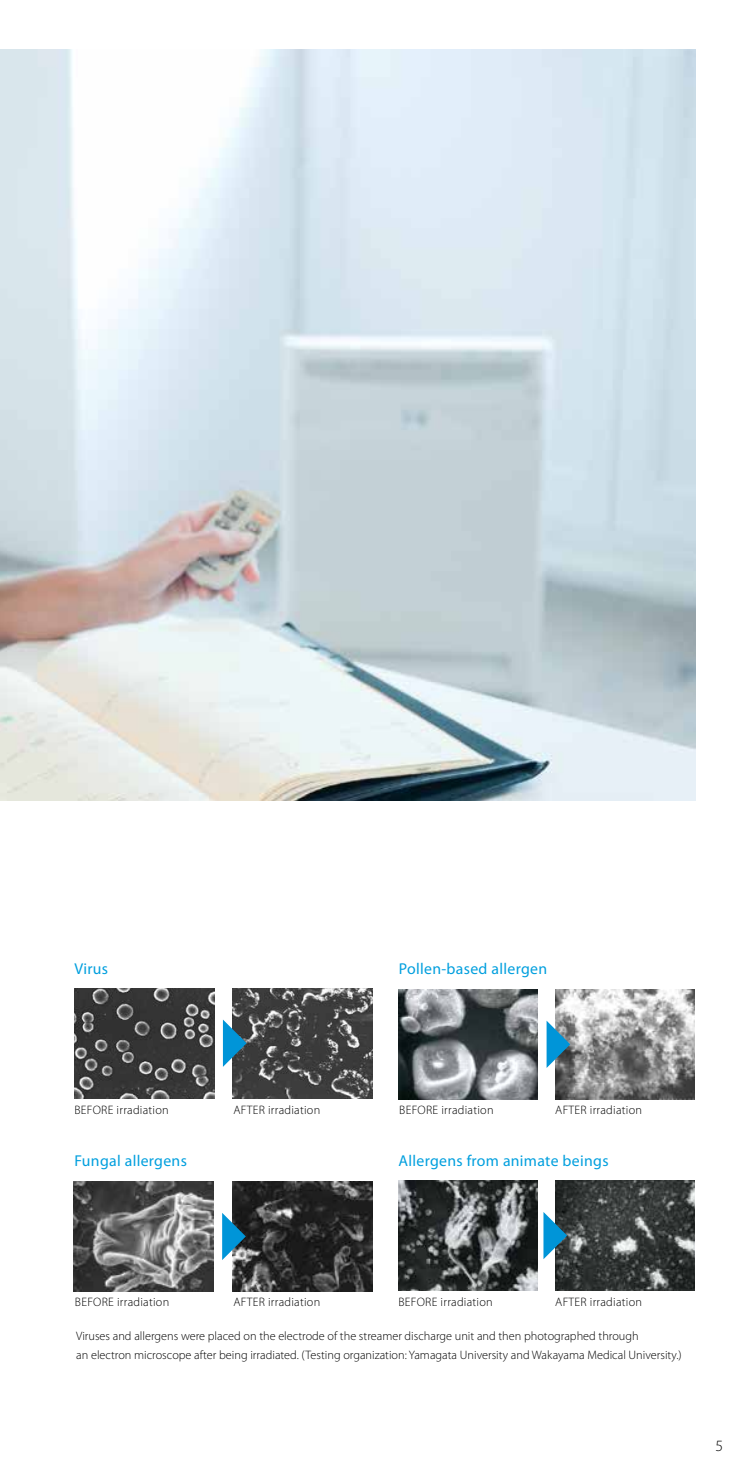
<style>
.page{position:relative;width:745px;height:1474px;background:#fff}
.page>*{position:absolute;margin:0;border:0;box-sizing:border-box;transform-origin:0 0}
.t1{font:15.75px "Myriad Pro";letter-spacing:.02em;color:#009fde}
.t2{font:300 15.75px "Myriad Pro";color:#000}
.t3{font:300 12.25px/19.2px "Myriad Pro";color:#000}
.t4{font:300 12.25px "Myriad Pro";letter-spacing:.02em;color:#000}
</style>
<div class="page">
<img style="left:75px;top:988px;width:139px;height:110px">
<img style="left:233px;top:988px;width:139px;height:110px">
<svg style="left:223px;top:1019px;width:23px;height:47px"></svg>
<img style="left:398px;top:989px;width:139px;height:110px">
<img style="left:555px;top:989px;width:139px;height:110px">
<svg style="left:546px;top:1020px;width:24px;height:47px"></svg>
<img style="left:398px;top:1180px;width:139px;height:110px">
<img style="left:555px;top:1180px;width:139px;height:110px">
<svg style="left:543px;top:1211px;width:23px;height:48px"></svg>
<img style="left:74px;top:1181px;width:139px;height:110px">
<img style="left:232px;top:1181px;width:140px;height:110px">
<svg style="left:222px;top:1212px;width:24px;height:48px"></svg>
<img style="left:0;top:50px;width:694px;height:750px">
<p class="t1" style="left:74px;top:959px;width:35px">Virus</p>
<p class="t1" style="left:398px;top:959px;width:150px">Pollen-based allergen</p>
<p class="t4" style="left:74px;top:1102px;width:96px">BEFORE irradiation</p>
<p class="t4" style="left:233px;top:1102px;width:88px">AFTER irradiation</p>
<p class="t4" style="left:399px;top:1102px;width:96px">BEFORE irradiation</p>
<p class="t4" style="left:555px;top:1102px;width:88px">AFTER irradiation</p>
<p class="t1" style="left:74px;top:1150px;width:114px">Fungal allergens</p>
<p class="t1" style="left:398px;top:1150px;width:211px">Allergens from animate beings</p>
<p class="t4" style="left:75px;top:1294px;width:96px">BEFORE irradiation</p>
<p class="t4" style="left:233px;top:1294px;width:88px">AFTER irradiation</p>
<p class="t4" style="left:398px;top:1293px;width:96px">BEFORE irradiation</p>
<p class="t4" style="left:555px;top:1293px;width:88px">AFTER irradiation</p>
<p class="t3" style="left:76px;top:1326px;width:606px">Viruses and allergens were placed on the electrode of the streamer discharge unit and then photographed through<br>an electron microscope after being irradiated. (Testing organization: Yamagata University and Wakayama Medical University.)</p>
<p class="t2" style="left:715px;top:1436px;width:9px">5</p>
</div>
